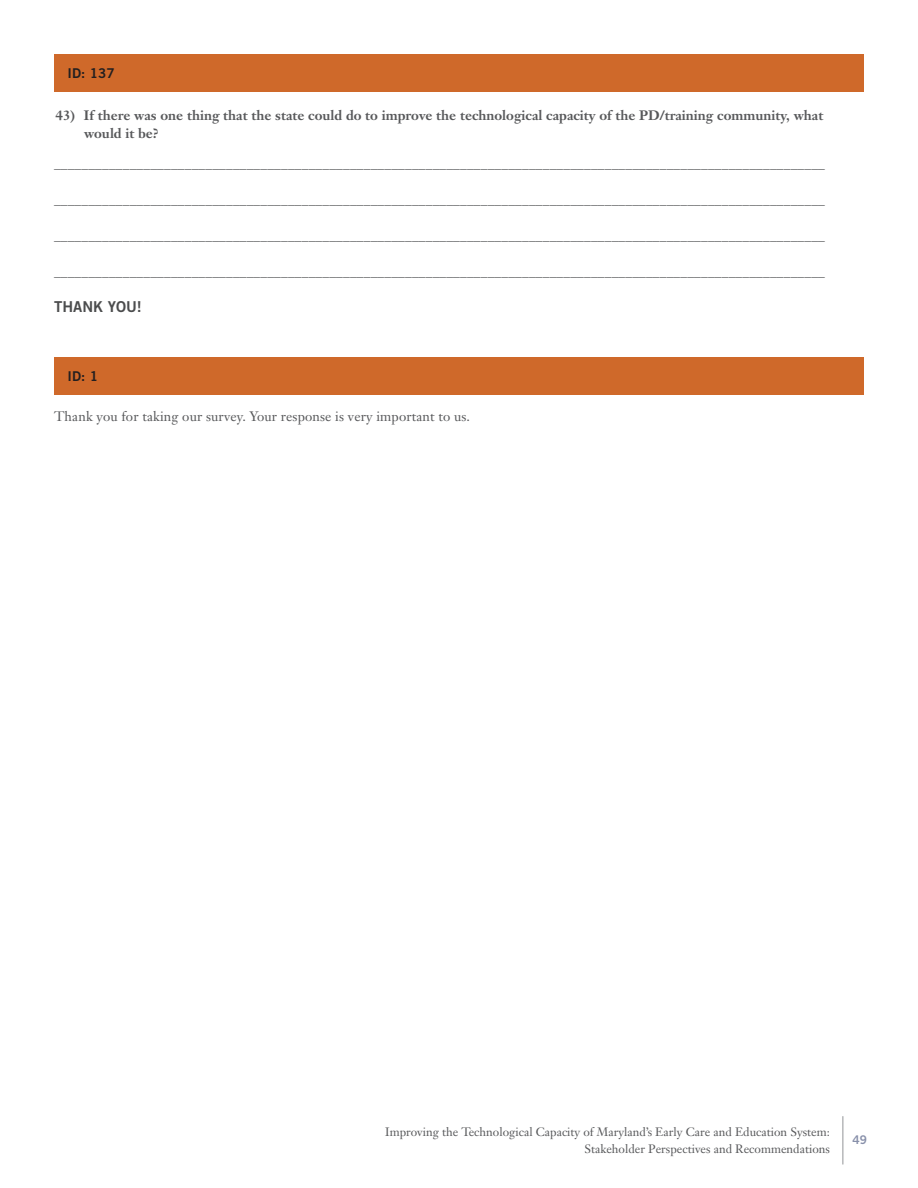
<style>
.page{position:relative;width:918px;height:1188px;background:#fff}
.page>*{position:absolute;margin:0;border:0;box-sizing:border-box;transform-origin:0 0}
.subhead_3{font:15px "Trade Gothic Bold Two";color:#4b4c4d}
.body{font:13.5px "Janson Text";letter-spacing:.01em;color:#57585a}
.app_a_bold_bullets{font:700 13.5px/18px "Janson Text";color:#57585a}
.yellow_box{font:13.5px "Trade Gothic Bold Two";letter-spacing:.01em;color:#231f20}
.t1{font:12px/16.5px "Janson Text";color:#57585a;text-align:right}
.t2{font:12px "Trade Gothic Bold Two";color:#8890aa}
</style>
<div class="page">
<hr style="left:843px;top:1116px;width:1px;height:49px;background:#939598">
<div style="left:54px;top:54px;width:810px;height:38px;background:#cf692a"></div>
<div style="left:54px;top:358px;width:810px;height:37px;background:#cf692a"></div>
<p class="yellow_box" style="left:68px;top:65px;width:49px">ID: 137</p>
<p class="app_a_bold_bullets" style="left:84px;top:107px;width:741px;text-indent:-28px">43) If there was one thing that the state could do to improve the technological capacity of the PD/training community, what would it be?</p>
<p class="body" style="left:54px;top:154px;width:772px">________________________________________________________________________________________________________________</p>
<p class="body" style="left:54px;top:190px;width:772px">________________________________________________________________________________________________________________</p>
<p class="body" style="left:54px;top:226px;width:772px">________________________________________________________________________________________________________________</p>
<p class="body" style="left:54px;top:262px;width:772px">________________________________________________________________________________________________________________</p>
<p class="subhead_3" style="left:54px;top:297px;width:89px">THANK YOU!</p>
<p class="yellow_box" style="left:68px;top:368px;width:32px">ID: 1</p>
<p class="body" style="left:54px;top:408px;width:418px">Thank you for taking our survey. Your response is very important to us.</p>
<p class="t1" style="left:385px;top:1124px;width:446px">Improving the Technological Capacity of Maryland’s Early Care and Education System:<br>Stakeholder Perspectives and Recommendations</p>
<p class="t2" style="left:853px;top:1132px;width:16px">49</p>
</div>
